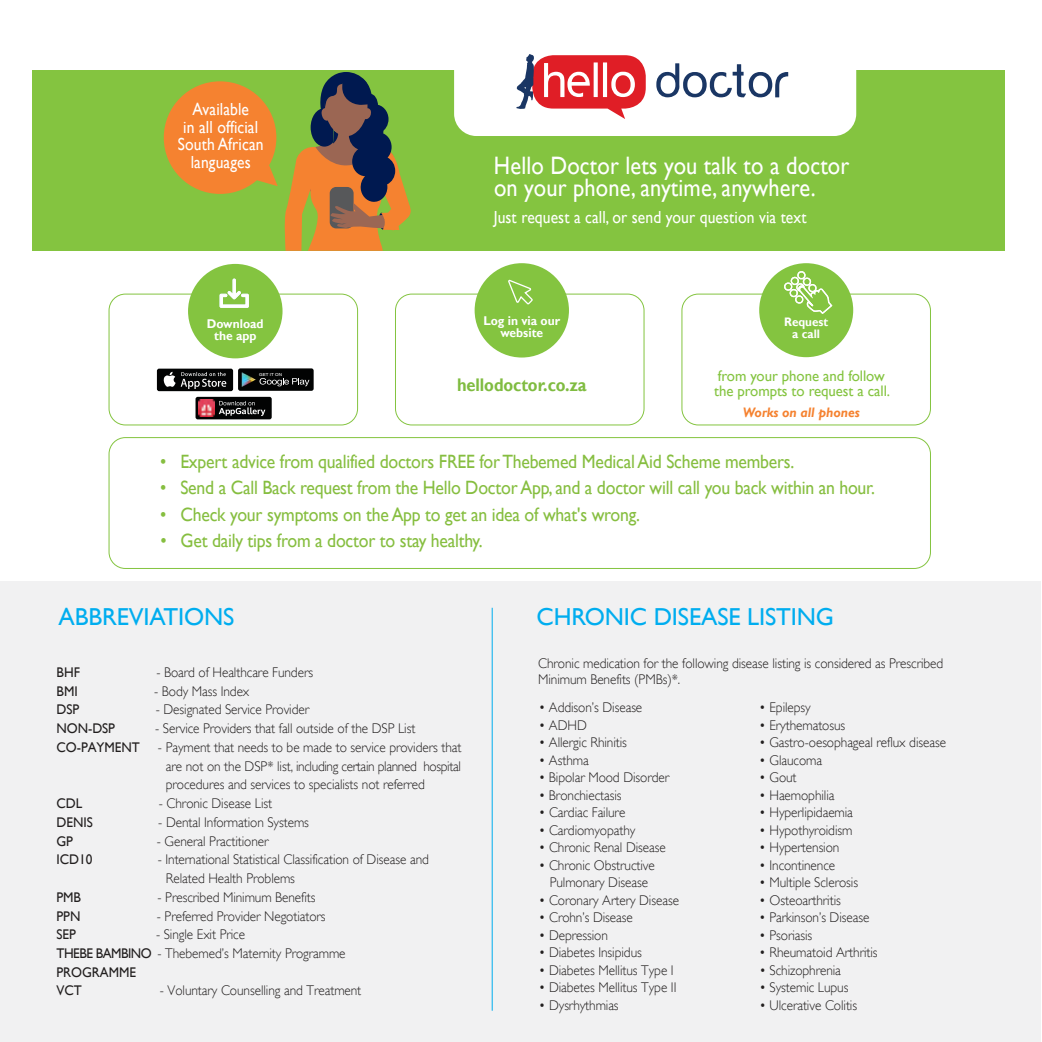
<style>
.page{position:relative;width:1042px;height:1042px;background:#fff}
.page>*{position:absolute;margin:0;border:0;box-sizing:border-box;transform-origin:0 0}
.t1{font:25.2px/22.8px "Gill Sans";letter-spacing:.005em;color:#fff;scale:.89 1}
.t2{font:24.5px "Gill Sans";letter-spacing:-.005em;color:#00adef}
.t3{font:19.25px/26.2px "Gill Sans";letter-spacing:-.015em;color:#86be40;scale:.92 1}
.t4{font:700 18.38px "Gill Sans";letter-spacing:-.005em;color:#80bc41;scale:.9 1}
.t5{font:17.5px/17.5px "Gill Sans";letter-spacing:.005em;color:#fff;text-align:center;scale:.89 1}
.t6{font:15.22px/15.2px "Gill Sans";letter-spacing:-.005em;color:#84c440}
.t7{font:300 14px/17.5px "Gill Sans";letter-spacing:-.005em;color:#221f1f;scale:.95 1}
.t8{font:14px "Gill Sans";letter-spacing:-.005em;color:#221f1f;scale:.95 1}
.t9{font:italic 700 13.83px "Gill Sans";letter-spacing:-.005em;color:#f58230}
.t10{font:700 12.78px/11.9px "Gill Sans";color:#fff;text-align:center;scale:.95 1}
.t11{font:700 12.25px/11.9px "Gill Sans";color:#fff;text-align:center;scale:.95 1}
.t12{font:4.2px "Helvetica";color:#fff;scale:1.1 1}
.s1{font-weight:400}
</style>
<div class="page">
<div style="left:395px;top:294px;width:249px;height:131px;border:1px solid #84c440;border-radius:16px"></div>
<div style="left:475px;top:263px;width:94px;height:94px;background:#84c440;border-radius:50%"></div>
<svg style="left:508px;top:279px;width:25px;height:26px"></svg>
<div style="left:0;top:581px;width:1040px;height:461px;background:#f1f1f2"></div>
<div style="left:681px;top:294px;width:250px;height:131px;border:1px solid #84c440;border-radius:16px"></div>
<div style="left:109px;top:294px;width:249px;height:131px;border:1px solid #84c440;border-radius:16px"></div>
<div style="left:32px;top:70px;width:973px;height:181px;background:#84c440"></div>
<div style="left:454px;top:37px;width:402px;height:99px;background:#fff;border-radius:22px"></div>
<hr style="left:492px;top:608px;width:1px;height:402px;background:#00adef">
<div style="left:109px;top:437px;width:822px;height:132px;border:1px solid #84c440;border-radius:16px"></div>
<div style="left:759px;top:263px;width:94px;height:94px;background:#84c440;border-radius:50%"></div>
<svg style="left:784px;top:270px;width:49px;height:44px"></svg>
<div style="left:188px;top:264px;width:94px;height:94px;background:#84c440;border-radius:50%"></div>
<svg style="left:220px;top:278px;width:29px;height:30px"></svg>
<svg style="left:156px;top:368px;width:78px;height:24px"></svg>
<div style="left:157px;top:369px;width:76px;height:22px;background:#020303;border-radius:2px"></div>
<svg style="left:163px;top:372px;width:63px;height:17px"></svg>
<div style="left:238px;top:368px;width:76px;height:23px;background:#020303;border-radius:2px"></div>
<img style="left:242px;top:372px;width:14px;height:15px">
<svg style="left:259px;top:378px;width:50px;height:8px"></svg>
<svg style="left:195px;top:396px;width:77px;height:24px"></svg>
<div style="left:195px;top:397px;width:77px;height:22px;background:#020303;border-radius:2px"></div>
<img style="left:198px;top:400px;width:17px;height:16px">
<svg style="left:219px;top:401px;width:46px;height:15px"></svg>
<div style="left:164px;top:81px;width:112px;height:113px;background:#f58230;border-radius:50%"></div>
<svg style="left:254px;top:72px;width:157px;height:179px"></svg>
<svg style="left:656px;top:63px;width:132px;height:34px"></svg>
<svg style="left:516px;top:54px;width:130px;height:65px"></svg>
<p class="t5" style="left:178px;top:102px;width:98px">Available<br>in all official<br>South African languages</p>
<p class="t10" style="left:207px;top:318px;width:61px">Download the app</p>
<p class="t12" style="left:259px;top:372px;width:22px">GET IT ON</p>
<h1 class="t1" style="left:494px;top:156px;width:401px">Hello Doctor lets you talk to a doctor on your phone, anytime, anywhere.</h1>
<p class="t5" style="left:494px;top:209px;width:353px">Just request a call, or send your question via text</p>
<p class="t10" style="left:483px;top:315px;width:82px">Log in via our website</p>
<h3 class="t4" style="left:457px;top:377px;width:145px">hellodoctor.co.za</h3>
<p class="t11" style="left:784px;top:317px;width:48px">Request a call</p>
<p class="t6" style="left:714px;top:369px;width:177px">from your phone and follow the prompts to request a call.</p>
<p class="t9" style="left:743px;top:407px;width:119px">Works on all phones</p>
<p class="t3" style="left:160px;top:450px;width:778px">ï Expert advice from qualified doctors FREE forThebemed Medical Aid Scheme members.<br>ï Send a Call Back request from the Hello Doctor App, and a doctor will call you back within an hour. ï Check your symptoms on the App to get an idea of what's wrong.<br>ï Get daily tips from a doctor to stay healthy.</p>
<h2 class="t2" style="left:59px;top:606px;width:177px">ABBREVIATIONS</h2>
<h2 class="t2" style="left:536px;top:606px;width:299px">CHRONIC DISEASE LISTING</h2>
<p class="t8" style="left:57px;top:666px;width:26px">BHF</p>
<p class="t7" style="left:156px;top:665px;width:166px">- Board of Healthcare Funders</p>
<p class="t8" style="left:57px;top:685px;width:24px">BMI</p>
<p class="t7" style="left:154px;top:684px;width:102px">- Body Mass Index</p>
<p class="t8" style="left:57px;top:704px;width:25px">DSP</p>
<p class="t7" style="left:156px;top:702px;width:163px">- Designated Service Provider</p>
<p class="t8" style="left:57px;top:723px;width:63px">NON-DSP</p>
<p class="t7" style="left:155px;top:721px;width:275px">- Service Providers that fall outside of the DSP List</p>
<p class="t8" style="left:57px;top:741px;width:89px">CO-PAYMENT</p>
<p class="t7" style="left:166px;top:739px;width:313px;line-height:18.7px;text-align:justify;text-indent:-8px">- Payment that needs to be made to service providers that are not on the DSP* list, including certain planned hospital procedures and services to specialists not referred</p>
<p class="t8" style="left:57px;top:797px;width:29px">CDL</p>
<p class="t7" style="left:159px;top:796px;width:121px">- Chronic Disease List</p>
<p class="t8" style="left:57px;top:816px;width:40px">DENIS</p>
<p class="t7" style="left:158px;top:815px;width:160px">- Dental Information Systems</p>
<p class="t8" style="left:57px;top:835px;width:19px">GP</p>
<p class="t7" style="left:157px;top:833px;width:119px">- General Practitioner</p>
<p class="t8" style="left:57px;top:854px;width:39px">ICD10</p>
<p class="t7" style="left:166px;top:852px;width:278px;line-height:18.7px;text-indent:-8px">- International Statistical Classification of Disease and<br>Related Health Problems</p>
<p class="t8" style="left:57px;top:891px;width:27px">PMB</p>
<p class="t7" style="left:158px;top:890px;width:168px">- Prescribed Minimum Benefits</p>
<p class="t8" style="left:57px;top:910px;width:27px">PPN</p>
<p class="t7" style="left:157px;top:908px;width:179px">- Preferred Provider Negotiators</p>
<p class="t8" style="left:57px;top:929px;width:22px">SEP</p>
<p class="t7" style="left:57px;top:926px;width:306px;line-height:18.7px;text-indent:100px">- Single Exit Price<br><span class="s1">THEBE BAMBINO</span> - Thebemed’s Maternity Programme<br><span class="s1">PROGRAMME<br>VCT</span></p>
<p class="t7" style="left:160px;top:983px;width:214px">- Voluntary Counselling and Treatment</p>
<p class="t7" style="left:538px;top:657px;width:428px;line-height:15.8px">Chronic medication for the following disease listing is considered as Prescribed<br>Minimum Benefits (PMBs)*.</p>
<p class="t7" style="left:539px;top:700px;width:111px">ï Addison’s Disease</p>
<p class="t7" style="left:539px;top:718px;width:52px">ï ADHD</p>
<p class="t7" style="left:539px;top:735px;width:94px">ï Allergic Rhinitis</p>
<p class="t7" style="left:539px;top:753px;width:54px">ï Asthma</p>
<p class="t7" style="left:539px;top:770px;width:139px">ï Bipolar Mood Disorder</p>
<p class="t7" style="left:539px;top:788px;width:89px">ï Bronchiectasis</p>
<p class="t7" style="left:539px;top:805px;width:93px">ï Cardiac Failure</p>
<p class="t7" style="left:539px;top:823px;width:103px">ï Cardiomyopathy</p>
<p class="t7" style="left:539px;top:840px;width:135px">ï Chronic Renal Disease</p>
<p class="t7" style="left:539px;top:858px;width:124px">ï Chronic Obstructive</p>
<p class="t7" style="left:550px;top:875px;width:105px">Pulmonary Disease</p>
<p class="t7" style="left:539px;top:893px;width:149px">ï Coronary Artery Disease</p>
<p class="t7" style="left:539px;top:910px;width:100px">ï Crohn’s Disease</p>
<p class="t7" style="left:539px;top:928px;width:74px">ï Depression</p>
<p class="t7" style="left:539px;top:945px;width:110px">ï Diabetes Insipidus</p>
<p class="t7" style="left:539px;top:963px;width:143px">ï Diabetes Mellitus Type I</p>
<p class="t7" style="left:539px;top:980px;width:146px">ï Diabetes Mellitus Type II</p>
<p class="t7" style="left:539px;top:998px;width:86px">ï Dysrhythmias</p>
<p class="t7" style="left:759px;top:700px;width:198px">ï Epilepsy<br>ï Erythematosus<br>ï Gastro-oesophageal reflux disease ï Glaucoma<br>ï Gout<br>ï Haemophilia<br>ï Hyperlipidaemia<br>ï Hypothyroidism<br>ï Hypertension<br>ï Incontinence<br>ï Multiple Sclerosis<br>ï Osteoarthritis<br>ï Parkinson’s Disease<br>ï Psoriasis<br>ï Rheumatoid Arthritis<br>ï Schizophrenia<br>ï Systemic Lupus<br>ï Ulcerative Colitis</p>
</div>
